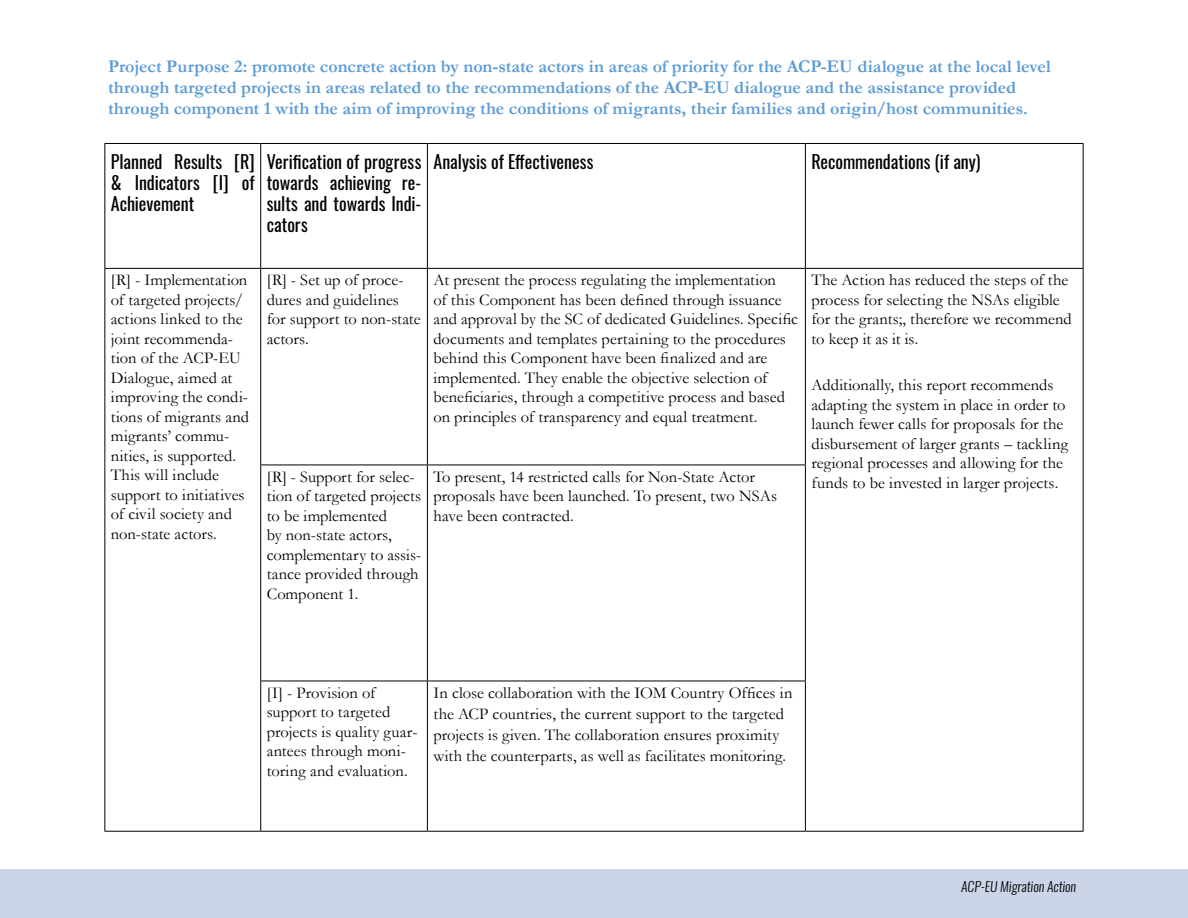
<style>
.page{position:relative;width:1188px;height:918px;background:#fff}
.page>*{position:absolute;margin:0;border:0;box-sizing:border-box;transform-origin:0 0}
.t1{font:700 18px/21px "Garamond";color:#5b9bd5}
.t2{font:18px/21px "Oswald";color:#000;text-align:justify}
.t3{font:16.5px/19.5px "Garamond";color:#000}
.t4{font:italic 300 13.5px "Oswald";color:#000}
</style>
<div class="page">
<div style="left:0;top:869px;width:1188px;height:49px;background:#ccd5e7"></div>
<hr style="left:104px;top:143px;width:157px;height:1px;background:#000">
<hr style="left:104px;top:144px;width:1px;height:124px;background:#000">
<hr style="left:261px;top:143px;width:166px;height:1px;background:#000">
<hr style="left:260px;top:144px;width:1px;height:124px;background:#000">
<hr style="left:427px;top:143px;width:378px;height:1px;background:#000">
<hr style="left:427px;top:144px;width:1px;height:124px;background:#000">
<hr style="left:805px;top:143px;width:279px;height:1px;background:#000">
<hr style="left:805px;top:144px;width:1px;height:124px;background:#000">
<hr style="left:1083px;top:144px;width:1px;height:124px;background:#000">
<hr style="left:104px;top:268px;width:157px;height:1px;background:#000">
<hr style="left:104px;top:269px;width:1px;height:196px;background:#000">
<hr style="left:104px;top:465px;width:1px;height:216px;background:#000">
<hr style="left:104px;top:681px;width:1px;height:150px;background:#000">
<hr style="left:104px;top:831px;width:157px;height:1px;background:#000">
<hr style="left:261px;top:268px;width:166px;height:1px;background:#000">
<hr style="left:260px;top:269px;width:1px;height:196px;background:#000">
<hr style="left:427px;top:268px;width:378px;height:1px;background:#000">
<hr style="left:427px;top:269px;width:1px;height:196px;background:#000">
<hr style="left:805px;top:268px;width:279px;height:1px;background:#000">
<hr style="left:805px;top:269px;width:1px;height:196px;background:#000">
<hr style="left:1083px;top:269px;width:1px;height:196px;background:#000">
<hr style="left:1083px;top:465px;width:1px;height:216px;background:#000">
<hr style="left:1083px;top:681px;width:1px;height:150px;background:#000">
<hr style="left:260px;top:465px;width:167px;height:1px;background:#000">
<hr style="left:260px;top:465px;width:1px;height:216px;background:#000">
<hr style="left:427px;top:465px;width:379px;height:1px;background:#000">
<hr style="left:427px;top:465px;width:1px;height:216px;background:#000">
<hr style="left:805px;top:465px;width:1px;height:216px;background:#000">
<hr style="left:260px;top:681px;width:167px;height:1px;background:#000">
<hr style="left:260px;top:681px;width:1px;height:150px;background:#000">
<hr style="left:427px;top:681px;width:379px;height:1px;background:#000">
<hr style="left:427px;top:681px;width:1px;height:150px;background:#000">
<hr style="left:805px;top:681px;width:1px;height:150px;background:#000">
<hr style="left:261px;top:831px;width:166px;height:1px;background:#000">
<hr style="left:427px;top:831px;width:378px;height:1px;background:#000">
<hr style="left:805px;top:831px;width:279px;height:1px;background:#000">
<p class="t1" style="left:108px;top:56px;width:944px">Project Purpose 2: promote concrete action by non-state actors in areas of priority for the ACP-EU dialogue at the local level through targeted projects in areas related to the recommendations of the ACP-EU dialogue and the assistance provided through component 1 with the aim of improving the conditions of migrants, their families and origin/host communities.</p>
<p class="t2" style="left:111px;top:151px;width:145px">Planned Results [R] &amp; Indicators [I] of Achievement</p>
<p class="t2" style="left:267px;top:151px;width:156px">Verification of progress towards achieving re&shy;sults and towards Indi&shy;cators</p>
<p class="t2" style="left:433px;top:151px;width:162px">Analysis of Effectiveness</p>
<p class="t2" style="left:811px;top:151px;width:171px">Recommendations (if any)</p>
<p class="t3" style="left:111px;top:270px;width:140px">[R] - Implementation of targeted projects/ actions linked to the joint recommenda&shy;tion of the ACP-EU<br>Dialogue, aimed at improving the condi&shy;tions of migrants and migrants’ commu&shy;nities, is supported.<br>This will include support to initiatives of civil society and non-state actors.</p>
<p class="t3" style="left:267px;top:270px;width:155px">[R] - Set up of proce&shy;dures and guidelines for support to non-state actors.</p>
<p class="t3" style="left:433px;top:270px;width:366px">At present the process regulating the implementation<br>of this Component has been defined through issuance and approval by the SC of dedicated Guidelines. Specific documents and templates pertaining to the procedures behind this Component have been finalized and are implemented. They enable the objective selection of beneficiaries, through a competitive process and based on principles of transparency and equal treatment.</p>
<p class="t3" style="left:811px;top:270px;width:262px">The Action has reduced the steps of the process for selecting the NSAs eligible for the grants;, therefore we recommend to keep it as it is.</p>
<p class="t3" style="left:811px;top:375px;width:258px">Additionally, this report recommends adapting the system in place in order to launch fewer calls for proposals for the disbursement of larger grants – tackling regional processes and allowing for the funds to be invested in larger projects.</p>
<p class="t3" style="left:267px;top:466px;width:156px">[R] - Support for selec&shy;tion of targeted projects to be implemented<br>by non-state actors, complementary to assis&shy;tance provided through<br>Component 1.</p>
<p class="t3" style="left:433px;top:466px;width:345px">To present, 14 restricted calls for Non-State Actor proposals have been launched. To present, two NSAs have been contracted.</p>
<p class="t3" style="left:267px;top:683px;width:152px">[I] - Provision of support to targeted projects is quality guar&shy;antees through moni&shy;toring and evaluation.</p>
<p class="t3" style="left:433px;top:682px;width:361px;line-height:21px">In close collaboration with the IOM Country Offices in the ACP countries, the current support to the targeted projects is given. The collaboration ensures proximity with the counterparts, as well as facilitates monitoring.</p>
<p class="t4" style="left:961px;top:877px;width:116px">ACP-EU Migration Action</p>
</div>
